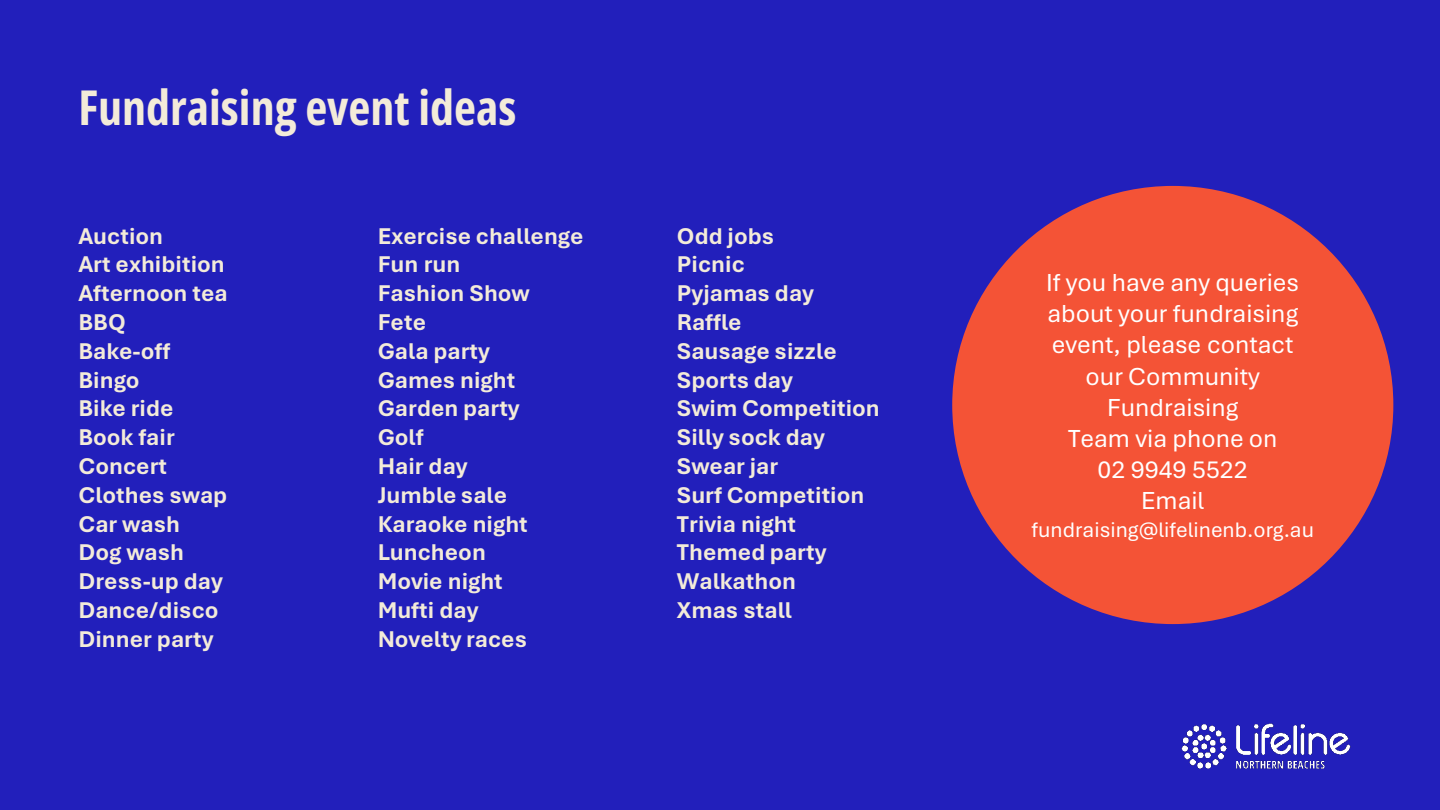
<style>
.page{position:relative;width:1440px;height:810px;background:#221fbb}
.page>*{position:absolute;margin:0;border:0;box-sizing:border-box;transform-origin:0 0}
.t1{font:700 48px "Open Sans Condensed";color:#f3ebd9}
.t2{font:26px/31.2px "Aptos";color:#fff;text-align:center}
.t3{font:700 24px "Aptos";color:#f3ebd9}
.t4{font:22px "Aptos";color:#fff}
</style>
<div class="page">
<img style="left:1181px;top:723px;width:170px;height:46px">
<div style="left:952px;top:186px;width:441px;height:438px;background:#f45336;border-radius:50%"></div>
<p class="t1" style="left:78px;top:73px;width:439px">Fundraising event ideas</p>
<p class="t3" style="left:78px;top:219px;width:86px">Auction</p>
<p class="t3" style="left:78px;top:248px;width:148px">Art exhibition</p>
<p class="t3" style="left:78px;top:277px;width:151px">Afternoon tea</p>
<p class="t3" style="left:78px;top:306px;width:49px">BBQ</p>
<p class="t3" style="left:78px;top:335px;width:94px">Bake-off</p>
<p class="t3" style="left:78px;top:363px;width:63px">Bingo</p>
<p class="t3" style="left:78px;top:392px;width:97px">Bike ride</p>
<p class="t3" style="left:78px;top:421px;width:98px">Book fair</p>
<p class="t3" style="left:78px;top:450px;width:90px">Concert</p>
<p class="t3" style="left:78px;top:479px;width:150px">Clothes swap</p>
<p class="t3" style="left:78px;top:507px;width:103px">Car wash</p>
<p class="t3" style="left:78px;top:536px;width:107px">Dog wash</p>
<p class="t3" style="left:78px;top:565px;width:146px">Dress-up day</p>
<p class="t3" style="left:78px;top:594px;width:142px">Dance/disco</p>
<p class="t3" style="left:78px;top:623px;width:137px">Dinner party</p>
<p class="t3" style="left:378px;top:219px;width:207px">Exercise challenge</p>
<p class="t3" style="left:378px;top:248px;width:84px">Fun run</p>
<p class="t3" style="left:378px;top:277px;width:154px">Fashion Show</p>
<p class="t3" style="left:378px;top:306px;width:50px">Fete</p>
<p class="t3" style="left:378px;top:335px;width:114px">Gala party</p>
<p class="t3" style="left:378px;top:363px;width:139px">Games night</p>
<p class="t3" style="left:378px;top:392px;width:144px">Garden party</p>
<p class="t3" style="left:378px;top:421px;width:48px">Golf</p>
<p class="t3" style="left:378px;top:450px;width:92px">Hair day</p>
<p class="t3" style="left:378px;top:479px;width:131px">Jumble sale</p>
<p class="t3" style="left:378px;top:507px;width:152px">Karaoke night</p>
<p class="t3" style="left:378px;top:536px;width:110px">Luncheon</p>
<p class="t3" style="left:378px;top:565px;width:127px">Movie night</p>
<p class="t3" style="left:378px;top:594px;width:102px">Mufti day</p>
<p class="t3" style="left:378px;top:623px;width:151px">Novelty races</p>
<p class="t3" style="left:677px;top:219px;width:99px">Odd jobs</p>
<p class="t3" style="left:677px;top:248px;width:69px">Picnic</p>
<p class="t3" style="left:677px;top:277px;width:139px">Pyjamas day</p>
<p class="t3" style="left:677px;top:306px;width:66px">Raffle</p>
<p class="t3" style="left:677px;top:335px;width:161px">Sausage sizzle</p>
<p class="t3" style="left:677px;top:363px;width:118px">Sports day</p>
<p class="t3" style="left:677px;top:392px;width:204px">Swim Competition</p>
<p class="t3" style="left:677px;top:421px;width:149px">Silly sock day</p>
<p class="t3" style="left:677px;top:450px;width:103px">Swear jar</p>
<p class="t3" style="left:677px;top:479px;width:189px">Surf Competition</p>
<p class="t3" style="left:677px;top:507px;width:121px">Trivia night</p>
<p class="t3" style="left:677px;top:536px;width:151px">Themed party</p>
<p class="t3" style="left:677px;top:565px;width:121px">Walkathon</p>
<p class="t3" style="left:677px;top:594px;width:117px">Xmas stall</p>
<p class="t2" style="left:1046px;top:266px;width:255px">If you have any queries about your fundraising event, please contact our Community<br>Fundraising</p>
<p class="t2" style="left:1068px;top:422px;width:211px">Team via phone on</p>
<p class="t2" style="left:1098px;top:453px;width:152px">02 9949 5522</p>
<p class="t2" style="left:1141px;top:484px;width:65px">Email</p>
<p class="t4" style="left:1032px;top:515px;width:284px">fundraising@lifelinenb.org.au</p>
</div>
